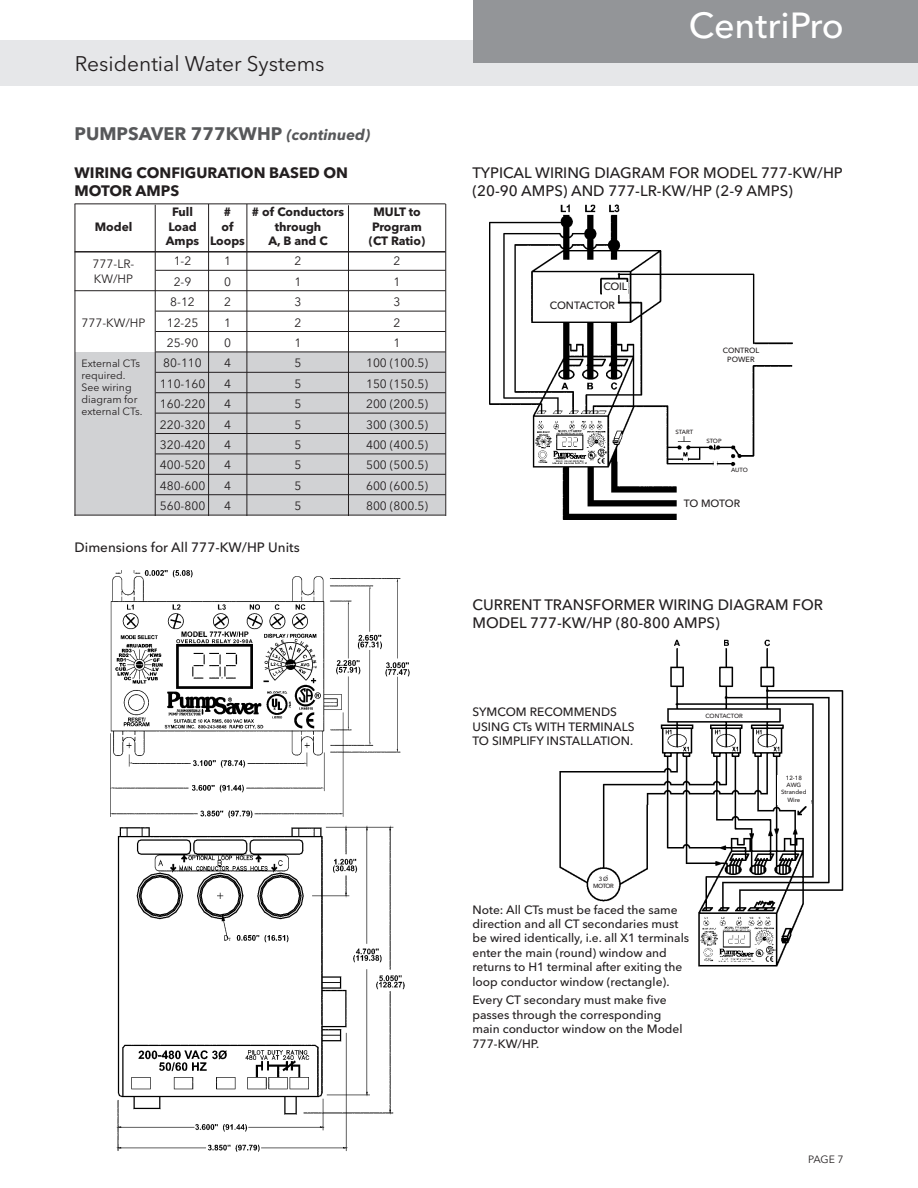
<style>
.page{position:relative;width:918px;height:1188px;background:#fff}
.page>*{position:absolute;margin:0;border:0;box-sizing:border-box;transform-origin:0 0}
.t1{font:500 36px "Avenir Next LT Pro";color:#fff}
.t2{font:21px "Avenir Next LT Pro";color:#231f20}
.t3{font:700 18px "Avenir Next LT Pro";color:#57585a}
.t4{font:500 15px/18px "Avenir Next LT Pro";color:#231f20}
.t5{font:700 15px/18px "Avenir Next LT Pro";color:#231f20}
.t6{font:500 13.5px "Avenir Next LT Pro";color:#231f20}
.t7{font:500 12px/14.4px "Avenir Next LT Pro";color:#231f20}
.t8{font:12px "Avenir Next LT Pro";color:#231f20}
.t9{font:700 12px "Avenir Next LT Pro";color:#231f20}
.t10{font:10.5px/12px "Avenir Next LT Pro";color:#231f20}
.t11{font:500 10.5px "Avenir Next LT Pro";letter-spacing:-.02em;color:#231f20}
.t12{font:500 7.5px "Avenir Next LT Pro";color:#231f20}
.t13{font:500 6px/7.2px "Avenir Next LT Pro";letter-spacing:-.01em;color:#231f20}
.s1{font-style:italic;font-size:15px}
</style>
<div class="page">
<div style="left:0;top:40px;width:918px;height:46px;background:#e6e7e9"></div>
<hr style="left:0;top:0;width:1px;height:63px;background:#939598">
<div style="left:473px;top:0;width:445px;height:63px;background:#939598"></div>
<div style="left:75px;top:352px;width:370px;height:163px;background:#d1d2d4"></div>
<hr style="left:75px;top:203px;width:371px;height:1px;background:#231f20">
<hr style="left:75px;top:251px;width:371px;height:2px;background:#231f20">
<hr style="left:156px;top:270px;width:290px;height:1px;background:#231f20">
<hr style="left:75px;top:290px;width:371px;height:1px;background:#231f20">
<hr style="left:156px;top:311px;width:290px;height:1px;background:#231f20">
<hr style="left:156px;top:331px;width:290px;height:1px;background:#231f20">
<hr style="left:156px;top:352px;width:290px;height:1px;background:#231f20">
<hr style="left:156px;top:372px;width:290px;height:1px;background:#231f20">
<hr style="left:156px;top:392px;width:290px;height:1px;background:#231f20">
<hr style="left:156px;top:413px;width:290px;height:1px;background:#231f20">
<hr style="left:156px;top:433px;width:290px;height:1px;background:#231f20">
<hr style="left:156px;top:454px;width:290px;height:1px;background:#231f20">
<hr style="left:156px;top:474px;width:290px;height:1px;background:#231f20">
<hr style="left:156px;top:494px;width:290px;height:1px;background:#231f20">
<hr style="left:75px;top:515px;width:371px;height:1px;background:#231f20">
<hr style="left:75px;top:204px;width:1px;height:312px;background:#231f20">
<hr style="left:247px;top:204px;width:1px;height:312px;background:#231f20">
<hr style="left:155px;top:205px;width:1px;height:311px;background:#231f20">
<hr style="left:208px;top:204px;width:1px;height:312px;background:#231f20">
<hr style="left:445px;top:204px;width:1px;height:312px;background:#231f20">
<hr style="left:348px;top:205px;width:1px;height:311px;background:#231f20">
<img style="left:559px;top:639px;width:285px;height:328px">
<div style="left:472px;top:707px;width:173px;height:59px;background:#fff"></div>
<div style="left:472px;top:904px;width:219px;height:173px;background:#fff"></div>
<div style="left:777px;top:776px;width:34px;height:29px;background:#fff"></div>
<div style="left:702px;top:713px;width:44px;height:6px;background:#fff"></div>
<img style="left:490px;top:204px;width:303px;height:315px">
<div style="left:548px;top:302px;width:68px;height:11px;background:#fff"></div>
<div style="left:602px;top:282px;width:26px;height:12px;background:#fff"></div>
<div style="left:718px;top:347px;width:46px;height:16px;background:#fff"></div>
<div style="left:672px;top:429px;width:25px;height:5px;background:#fff"></div>
<div style="left:704px;top:439px;width:20px;height:5px;background:#fff"></div>
<div style="left:730px;top:467px;width:19px;height:5px;background:#fff"></div>
<div style="left:678px;top:499px;width:68px;height:11px;background:#fff"></div>
<div style="left:591px;top:876px;width:25px;height:14px;background:#fff"></div>
<img style="left:111px;top:570px;width:298px;height:247px">
<img style="left:116px;top:826px;width:288px;height:325px">
<h2 class="t2" style="left:75px;top:52px;width:251px">Residential Water Systems</h2>
<p class="t3" style="left:75px;top:122px;width:297px">PUMPSAVER 777KWHP <span class="s1">(continued)</span></p>
<p class="t5" style="left:75px;top:163px;width:275px">WIRING CONFIGURATION BASED ON<br>MOTOR AMPS</p>
<p class="t9" style="left:172px;top:205px;width:22px">Full</p>
<p class="t9" style="left:224px;top:205px;width:9px">#</p>
<p class="t9" style="left:252px;top:205px;width:94px"># of Conductors</p>
<p class="t9" style="left:373px;top:205px;width:49px">MULT to</p>
<p class="t9" style="left:95px;top:219px;width:39px">Model</p>
<p class="t9" style="left:168px;top:219px;width:30px">Load</p>
<p class="t9" style="left:221px;top:219px;width:13px">of</p>
<p class="t9" style="left:275px;top:219px;width:48px">through</p>
<p class="t9" style="left:372px;top:219px;width:51px">Program</p>
<p class="t9" style="left:166px;top:233px;width:81px">Amps Loops</p>
<p class="t9" style="left:268px;top:233px;width:61px">A, B and C</p>
<p class="t9" style="left:369px;top:233px;width:58px">(CT Ratio)</p>
<p class="t8" style="left:93px;top:257px;width:43px">777-LR-</p>
<p class="t8" style="left:174px;top:254px;width:19px">1-2</p>
<p class="t8" style="left:224px;top:254px;width:8px">1</p>
<p class="t8" style="left:295px;top:254px;width:8px">2</p>
<p class="t8" style="left:394px;top:254px;width:8px">2</p>
<p class="t8" style="left:94px;top:271px;width:41px">KW/HP</p>
<p class="t8" style="left:174px;top:274px;width:19px">2-9</p>
<p class="t8" style="left:224px;top:274px;width:8px">0</p>
<p class="t8" style="left:295px;top:274px;width:8px">1</p>
<p class="t8" style="left:394px;top:274px;width:8px">1</p>
<p class="t8" style="left:170px;top:295px;width:26px">8-12</p>
<p class="t8" style="left:224px;top:295px;width:8px">2</p>
<p class="t8" style="left:295px;top:295px;width:8px">3</p>
<p class="t8" style="left:394px;top:295px;width:8px">3</p>
<p class="t8" style="left:82px;top:315px;width:65px">777-KW/HP</p>
<p class="t8" style="left:167px;top:315px;width:33px">12-25</p>
<p class="t8" style="left:224px;top:315px;width:8px">1</p>
<p class="t8" style="left:295px;top:315px;width:8px">2</p>
<p class="t8" style="left:394px;top:315px;width:8px">2</p>
<p class="t8" style="left:167px;top:336px;width:33px">25-90</p>
<p class="t8" style="left:224px;top:336px;width:8px">0</p>
<p class="t8" style="left:295px;top:336px;width:8px">1</p>
<p class="t8" style="left:394px;top:336px;width:8px">1</p>
<p class="t8" style="left:163px;top:356px;width:40px">80-110</p>
<p class="t8" style="left:224px;top:356px;width:8px">4</p>
<p class="t8" style="left:295px;top:356px;width:8px">5</p>
<p class="t8" style="left:366px;top:356px;width:64px">100 (100.5)</p>
<p class="t8" style="left:160px;top:376px;width:47px">110-160</p>
<p class="t8" style="left:224px;top:376px;width:8px">4</p>
<p class="t8" style="left:295px;top:376px;width:8px">5</p>
<p class="t8" style="left:366px;top:376px;width:64px">150 (150.5)</p>
<p class="t8" style="left:160px;top:397px;width:47px">160-220</p>
<p class="t8" style="left:224px;top:397px;width:8px">4</p>
<p class="t8" style="left:295px;top:397px;width:8px">5</p>
<p class="t8" style="left:366px;top:397px;width:64px">200 (200.5)</p>
<p class="t8" style="left:160px;top:417px;width:47px">220-320</p>
<p class="t8" style="left:224px;top:417px;width:8px">4</p>
<p class="t8" style="left:295px;top:417px;width:8px">5</p>
<p class="t8" style="left:366px;top:417px;width:64px">300 (300.5)</p>
<p class="t8" style="left:160px;top:438px;width:47px">320-420</p>
<p class="t8" style="left:224px;top:438px;width:8px">4</p>
<p class="t8" style="left:295px;top:438px;width:8px">5</p>
<p class="t8" style="left:366px;top:438px;width:64px">400 (400.5)</p>
<p class="t8" style="left:160px;top:458px;width:47px">400-520</p>
<p class="t8" style="left:224px;top:458px;width:8px">4</p>
<p class="t8" style="left:295px;top:458px;width:8px">5</p>
<p class="t8" style="left:366px;top:458px;width:64px">500 (500.5)</p>
<p class="t8" style="left:160px;top:478px;width:47px">480-600</p>
<p class="t8" style="left:224px;top:478px;width:8px">4</p>
<p class="t8" style="left:295px;top:478px;width:8px">5</p>
<p class="t8" style="left:366px;top:478px;width:64px">600 (600.5)</p>
<p class="t8" style="left:160px;top:499px;width:47px">560-800</p>
<p class="t8" style="left:224px;top:499px;width:8px">4</p>
<p class="t8" style="left:295px;top:499px;width:8px">5</p>
<p class="t8" style="left:366px;top:499px;width:64px">800 (800.5)</p>
<p class="t10" style="left:82px;top:357px;width:60px">External CTs</p>
<p class="t10" style="left:82px;top:369px;width:62px">required.<br>See wiring diagram for external CTs.</p>
<p class="t6" style="left:75px;top:540px;width:227px">Dimensions for All 777-KW/HP Units</p>
<h1 class="t1" style="left:689px;top:3px;width:156px">CentriPro</h1>
<p class="t4" style="left:472px;top:164px;width:372px">TYPICAL WIRING DIAGRAM FOR MODEL 777-KW/HP (20-90 AMPS) AND 777-LR-KW/HP (2-9 AMPS)</p>
<p class="t11" style="left:603px;top:280px;width:25px">COIL</p>
<p class="t11" style="left:550px;top:299px;width:67px">CONTACTOR</p>
<p class="t12" style="left:723px;top:346px;width:38px">CONTROL</p>
<p class="t12" style="left:727px;top:355px;width:29px">POWER</p>
<p class="t13" style="left:676px;top:428px;width:19px">START</p>
<p class="t13" style="left:706px;top:438px;width:17px">STOP</p>
<p class="t13" style="left:731px;top:466px;width:18px">AUTO</p>
<p class="t11" style="left:684px;top:497px;width:58px">TO MOTOR</p>
<p class="t4" style="left:472px;top:596px;width:352px">CURRENT TRANSFORMER WIRING DIAGRAM FOR<br>MODEL 777-KW/HP (80-800 AMPS)</p>
<p class="t7" style="left:472px;top:705px;width:164px">SYMCOM RECOMMENDS<br>USING CTs WITH TERMINALS<br>TO SIMPLIFY INSTALLATION.</p>
<p class="t13" style="left:705px;top:712px;width:39px">CONTACTOR</p>
<p class="t13" style="left:599px;top:875px;width:11px">3 Ø</p>
<p class="t13" style="left:593px;top:882px;width:22px">MOTOR</p>
<p class="t7" style="left:472px;top:902px;width:218px">Note: All CTs must be faced the same direction and all CT secondaries must be wired identically, i.e. all X1 terminals enter the main (round) window and returns to H1 terminal after exiting the loop conductor window (rectangle).</p>
<p class="t7" style="left:472px;top:993px;width:212px">Every CT secondary must make five passes through the corresponding main conductor window on the Model<br>777-KW/HP.</p>
<p class="t13" style="left:786px;top:774px;width:18px">12-18<br>AWG</p>
<p class="t13" style="left:781px;top:789px;width:27px">Stranded</p>
<p class="t13" style="left:787px;top:796px;width:14px">Wire</p>
<p class="t10" style="left:808px;top:1153px;width:37px">PAGE 7</p>
</div>
